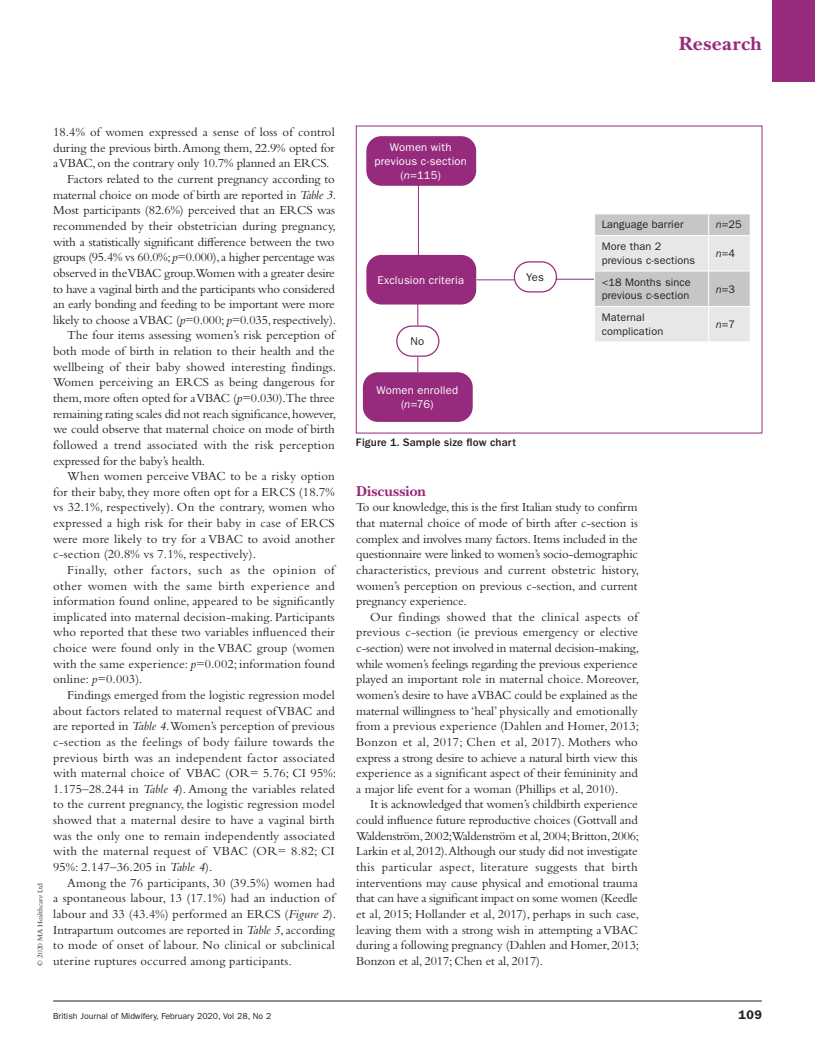
<style>
.page{position:relative;width:815px;height:1053px;background:#fff}
.page>*{position:absolute;margin:0;border:0;box-sizing:border-box;transform-origin:0 0}
.t1{font:700 20px "New Baskerville Std";letter-spacing:.02em;color:#962b7d}
.BJM_head_A{font:700 15px "New Baskerville Std";letter-spacing:.005em;color:#962b7d}
.BJM_body_text_1st{font:12.75px/15.6px "Bembo Std";letter-spacing:-.01em;color:#231f20;text-align:justify}
.t2{font:600 12.5px "ITC Franklin Gothic Std";color:#231f20}
.BJM_table_title{font:11.25px/13.8px "ITC Franklin Gothic Std";letter-spacing:.015em;color:#fff;text-align:center}
.BJM_caption{font:500 11.25px "ITC Franklin Gothic Std";letter-spacing:.01em;color:#231f20}
.BJM_table_title-2{font:11.25px "ITC Franklin Gothic Std";color:#231f20}
.BJM_box_list_bullet{font:11px/13.8px "ITC Franklin Gothic Std";letter-spacing:.01em;color:#231f20}
.t3{font:8.75px "ITC Franklin Gothic Std";color:#231f20}
.t4{font:7.5px "Bembo Std";color:#231f20}
.s1{font-style:italic}
</style>
<div class="page">
<hr style="left:53px;top:1000px;width:709px;height:1px;background:#231f20">
<div style="left:772px;top:0;width:43px;height:81px;background:#962b7d"></div>
<div style="left:366px;top:136px;width:110px;height:50px;background:#962b7d;border-radius:15px"></div>
<div style="left:366px;top:255px;width:110px;height:49px;background:#962b7d;border-radius:15px"></div>
<div style="left:363px;top:372px;width:110px;height:50px;background:#962b7d;border-radius:15px"></div>
<div style="left:396px;top:325px;width:43px;height:32px;border:1px solid #962b7d;border-radius:15px"></div>
<svg style="left:417px;top:304px;width:1px;height:21px"></svg>
<svg style="left:417px;top:356px;width:1px;height:16px"></svg>
<div style="left:514px;top:261px;width:43px;height:31px;border:1px solid #962b7d;border-radius:15px"></div>
<hr style="left:418px;top:183px;width:1px;height:75px;background:#962b7d">
<hr style="left:477px;top:279px;width:37px;height:1px;background:#962b7d">
<hr style="left:556px;top:279px;width:38px;height:1px;background:#962b7d">
<svg style="left:595px;top:214px;width:155px;height:127px;background:#d8d8da"></svg>
<hr style="left:594px;top:235px;width:115px;height:1px;background:#fff">
<hr style="left:709px;top:235px;width:41px;height:1px;background:#fff">
<hr style="left:594px;top:271px;width:115px;height:1px;background:#fff">
<hr style="left:708px;top:271px;width:1px;height:35px;background:#fff">
<hr style="left:709px;top:271px;width:41px;height:1px;background:#fff">
<hr style="left:594px;top:306px;width:115px;height:1px;background:#fff">
<hr style="left:709px;top:306px;width:41px;height:1px;background:#fff">
<hr style="left:708px;top:307px;width:1px;height:34px;background:#fff">
<h1 class="t1" style="left:679px;top:31px;width:85px">Research</h1>
<p class="t4" style="left:36px;top:965px;width:84px;rotate:-90deg">© 2020 MA Healthcare Ltd</p>
<p class="BJM_body_text_1st" style="left:53px;top:124px;width:283px">18.4% of women expressed a sense of loss of control during the previous birth. Among them, 22.9% opted for a VBAC, on the contrary only 10.7% planned an ERCS.</p>
<p class="BJM_body_text_1st" style="left:53px;top:171px;width:284px;text-align:left;text-indent:14px">Factors related to the current pregnancy according to maternal choice on mode of birth are reported in <span class="s1">Table 3</span>.<br>Most participants (82.6%) perceived that an ERCS was recommended by their obstetrician during pregnancy, with a statistically significant difference between the two groups (95.4% vs 60.0%; <span class="s1">p</span>=0.000), a higher percentage was observed in the VBAC group.Women with a greater desire to have a vaginal birth and the participants who considered an early bonding and feeding to be important were more likely to choose a VBAC (<span class="s1">p</span>=0.000; <span class="s1">p</span>=0.035, respectively).</p>
<p class="BJM_body_text_1st" style="left:53px;top:327px;width:285px;text-align:left;text-indent:14px">The four items assessing women’s risk perception of both mode of birth in relation to their health and the wellbeing of their baby showed interesting findings.<br>Women perceiving an ERCS as being dangerous for them, more often opted for a VBAC (<span class="s1">p</span>=0.030).The three remaining rating scales did not reach significance, however, we could observe that maternal choice on mode of birth followed a trend associated with the risk perception expressed for the baby’s health.</p>
<p class="BJM_body_text_1st" style="left:53px;top:468px;width:283px;text-indent:14px">When women perceive VBAC to be a risky option for their baby, they more often opt for a ERCS (18.7% vs 32.1%, respectively). On the contrary, women who expressed a high risk for their baby in case of ERCS were more likely to try for a VBAC to avoid another c-section (20.8% vs 7.1%, respectively).</p>
<p class="BJM_body_text_1st" style="left:53px;top:562px;width:283px;text-indent:14px">Finally, other factors, such as the opinion of other women with the same birth experience and information found online, appeared to be significantly implicated into maternal decision-making. Participants who reported that these two variables influenced their choice were found only in the VBAC group (women with the same experience: <span class="s1">p</span>=0.002; information found online: <span class="s1">p</span>=0.003).</p>
<p class="BJM_body_text_1st" style="left:53px;top:687px;width:284px;text-indent:14px">Findings emerged from the logistic regression model about factors related to maternal request of VBAC and are reported in <span class="s1">Table 4</span>.Women’s perception of previous c-section as the feelings of body failure towards the previous birth was an independent factor associated with maternal choice of VBAC (OR= 5.76; CI 95%:<br>1.175–28.244 in <span class="s1">Table 4</span>). Among the variables related to the current pregnancy, the logistic regression model showed that a maternal desire to have a vaginal birth was the only one to remain independently associated with the maternal request of VBAC (OR= 8.82; CI 95%: 2.147–36.205 in <span class="s1">Table 4</span>).</p>
<p class="BJM_body_text_1st" style="left:53px;top:874px;width:284px;text-indent:14px">Among the 76 participants, 30 (39.5%) women had a spontaneous labour, 13 (17.1%) had an induction of labour and 33 (43.4%) performed an ERCS (<span class="s1">Figure 2</span>).<br>Intrapartum outcomes are reported in <span class="s1">Table 5</span>, according to mode of onset of labour. No clinical or subclinical uterine ruptures occurred among participants.</p>
<p class="BJM_table_title" style="left:374px;top:140px;width:94px">Women with previous c-section (<span class="s1">n</span>=115)</p>
<p class="BJM_table_title" style="left:377px;top:273px;width:88px">Exclusion criteria</p>
<p class="BJM_table_title-2" style="left:526px;top:270px;width:19px">Yes</p>
<p class="BJM_table_title-2" style="left:411px;top:335px;width:15px">No</p>
<p class="BJM_table_title" style="left:376px;top:383px;width:83px">Women enrolled (<span class="s1">n</span>=76)</p>
<p class="BJM_caption" style="left:356px;top:435px;width:161px">Figure 1. Sample size flow chart</p>
<p class="BJM_box_list_bullet" style="left:602px;top:218px;width:83px">Language barrier</p>
<p class="BJM_box_list_bullet" style="left:716px;top:218px;width:28px"><span class="s1">n</span>=25</p>
<p class="BJM_box_list_bullet" style="left:602px;top:240px;width:95px">More than 2 previous c-sections</p>
<p class="BJM_box_list_bullet" style="left:716px;top:246px;width:21px"><span class="s1">n</span>=4</p>
<p class="BJM_box_list_bullet" style="left:602px;top:275px;width:91px">&lt;18 Months since previous c-section</p>
<p class="BJM_box_list_bullet" style="left:716px;top:282px;width:21px"><span class="s1">n</span>=3</p>
<p class="BJM_box_list_bullet" style="left:602px;top:310px;width:63px">Maternal complication</p>
<p class="BJM_box_list_bullet" style="left:716px;top:317px;width:21px"><span class="s1">n</span>=7</p>
<p class="BJM_head_A" style="left:356px;top:482px;width:71px">Discussion</p>
<p class="BJM_body_text_1st" style="left:356px;top:499px;width:285px;text-align:left">To our knowledge, this is the first Italian study to confirm that maternal choice of mode of birth after c-section is complex and involves many factors. Items included in the questionnaire were linked to women’s socio-demographic characteristics, previous and current obstetric history, women’s perception on previous c-section, and current pregnancy experience.</p>
<p class="BJM_body_text_1st" style="left:356px;top:608px;width:284px;text-indent:14px">Our findings showed that the clinical aspects of previous c-section (ie previous emergency or elective c-section) were not involved in maternal decision-making, while women’s feelings regarding the previous experience played an important role in maternal choice. Moreover, women’s desire to have a VBAC could be explained as the maternal willingness to ‘heal’ physically and emotionally from a previous experience (Dahlen and Homer, 2013; Bonzon et al, 2017; Chen et al, 2017). Mothers who express a strong desire to achieve a natural birth view this experience as a significant aspect of their femininity and a major life event for a woman (Phillips et al, 2010).</p>
<p class="BJM_body_text_1st" style="left:356px;top:796px;width:285px;text-align:left;text-indent:14px">It is acknowledged that women’s childbirth experience could influence future reproductive choices (Gottvall and Waldenström, 2002;Waldenström et al, 2004; Britton, 2006; Larkin et al, 2012).Although our study did not investigate this particular aspect, literature suggests that birth interventions may cause physical and emotional trauma that can have a significant impact on some women (Keedle et al, 2015; Hollander et al, 2017), perhaps in such case, leaving them with a strong wish in attempting a VBAC during a following pregnancy (Dahlen and Homer, 2013; Bonzon et al, 2017; Chen et al, 2017).</p>
<p class="t3" style="left:53px;top:1010px;width:220px">British Journal of Midwifery, February 2020, Vol 28, No 2</p>
<p class="t2" style="left:738px;top:1007px;width:25px">109</p>
</div>
